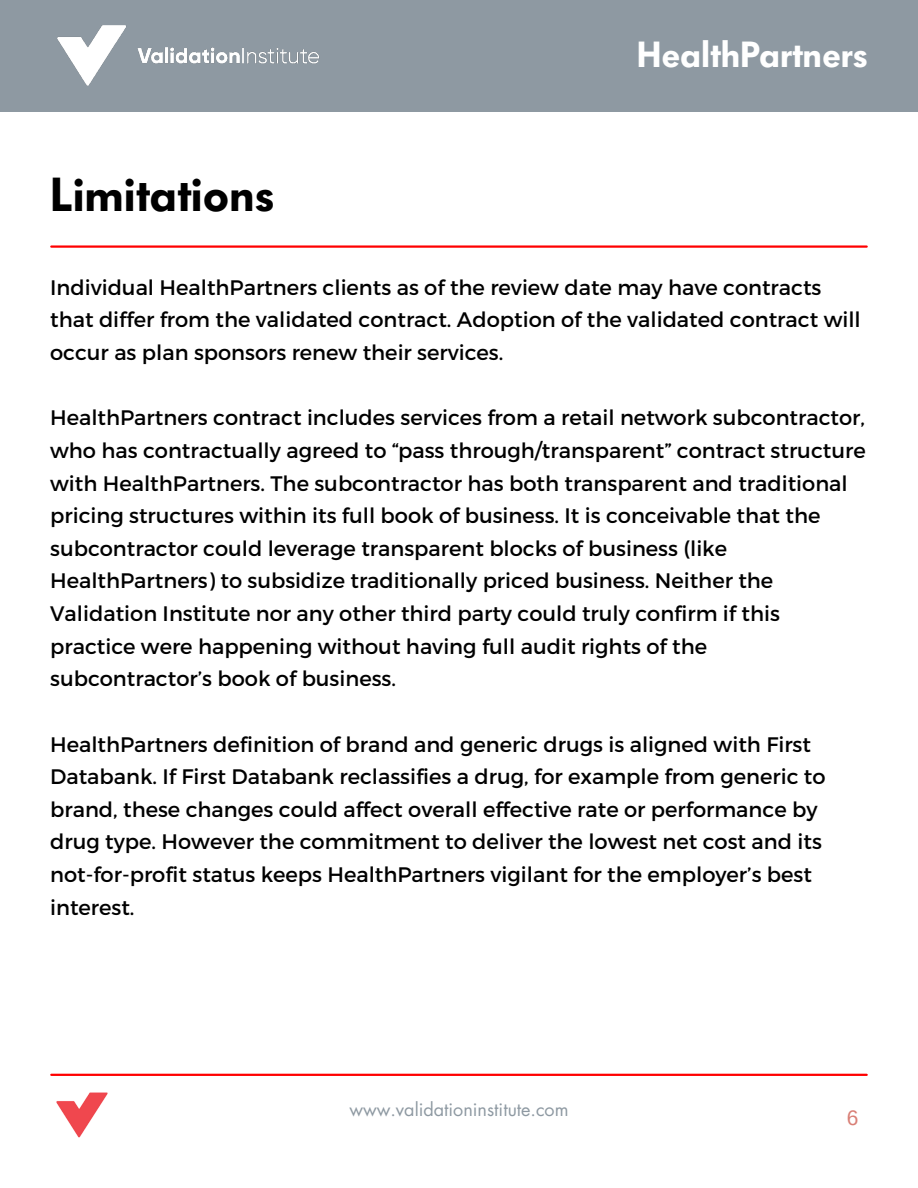
<style>
.page{position:relative;width:918px;height:1188px;background:#fff}
.page>*{position:absolute;margin:0;border:0;box-sizing:border-box;transform-origin:0 0}
.t1{font:600 47.25px "Futura BQ";color:#000}
.t2{font:600 36px "Futura BQ";color:#fff}
.t3{font:21px/32.7px "Montserrat";color:#000}
.t4{font:21px "Arimo";color:#d97f76}
.t5{font:18px "Futura LT";color:#8e99a2}
</style>
<div class="page">
<div style="left:0;top:0;width:918px;height:112px;background:#8e99a2"></div>
<img style="left:57px;top:25px;width:262px;height:61px">
<hr style="left:51px;top:1074px;width:816px;height:2px;background:#f00">
<img style="left:56px;top:1092px;width:52px;height:46px">
<hr style="left:51px;top:245px;width:816px;height:3px;background:#f00">
<p class="t1" style="left:50px;top:167px;width:226px">Limitations</p>
<p class="t2" style="left:637px;top:33px;width:233px">HealthPartners</p>
<h1 class="t3" style="left:50px;top:270px;width:812px">Individual HealthPartners clients as of the review date may have contracts that differ from the validated contract. Adoption of the validated contract will occur as plan sponsors renew their services.</h1>
<h3 class="t3" style="left:50px;top:400px;width:817px">HealthPartners contract includes services from a retail network subcontractor, who has contractually agreed to “pass through/transparent” contract structure with HealthPartners. The subcontractor has both transparent and traditional pricing structures within its full book of business. It is conceivable that the subcontractor could leverage transparent blocks of business (like HealthPartners) to subsidize traditionally priced business. Neither the Validation Institute nor any other third party could truly confirm if this practice were happening without having full audit rights of the subcontractor’s book of business.</h3>
<h3 class="t3" style="left:50px;top:727px;width:777px">HealthPartners definition of brand and generic drugs is aligned with First Databank. If First Databank reclassifies a drug, for example from generic to brand, these changes could affect overall effective rate or performance by drug type. However the commitment to deliver the lowest net cost and its not-for-profit status keeps HealthPartners vigilant for the employer’s best interest.</h3>
<h3 class="t5" style="left:349px;top:1098px;width:221px">www.validationinstitute.com</h3>
<p class="t4" style="left:847px;top:1106px;width:13px">6</p>
</div>
